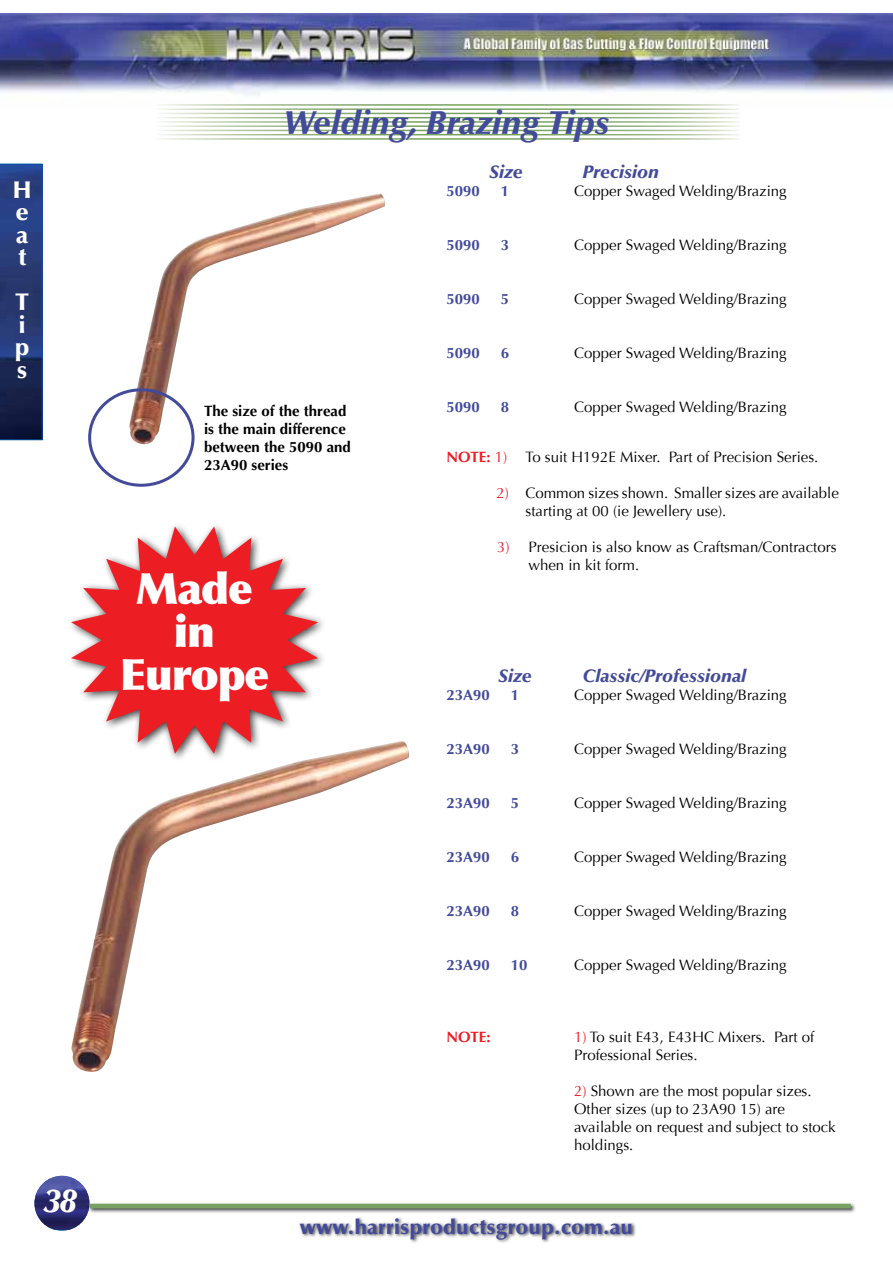
<style>
.page{position:relative;width:893px;height:1263px;background:#fff}
.page>*{position:absolute;margin:0;border:0;box-sizing:border-box;transform-origin:0 0}
.t1{font:900 43.2px/43.2px "Optima";letter-spacing:-.025em;color:#fff;text-align:center}
.t2{font:italic 900 33px "Optima";color:#424a9a}
.t3{font:italic 900 33px "Optima";color:#fff}
.t4{font:900 24px/22.5px "Optima";color:#fff}
.t5{font:900 21px "Optima";color:#424a9a}
.t6{font:italic 900 18px "Optima";color:#424a9a}
.t7{font:15px/18px "Optima";color:#000}
.t8{font:700 15px/18px "Optima";color:#000}
.t9{font:700 15px "Optima";color:#424a9a}
.t10{font:700 15px "Optima";color:#ed1c24}
.s1{font-weight:700;color:#ed1c24}
.s2{color:#ed1d24}
</style>
<div class="page">
<img style="left:34px;top:1176px;width:55px;height:54px">
<svg style="left:0;top:164px;width:43px;height:276px;background:#21346c"></svg>
<img style="left:0;top:14px;width:893px;height:81px">
<div style="left:298px;top:1216px;width:339px;height:28px;background:#000;opacity:.75"></div>
<div style="left:88px;top:1202px;width:768px;height:12px;background:#000;opacity:.75"></div>
<hr style="left:89px;top:1204px;width:762px;height:4px;background:#77a160">
<img style="left:129px;top:193px;width:256px;height:253px">
<img style="left:71px;top:741px;width:338px;height:331px">
<div style="left:88px;top:388px;width:107px;height:99px;border:3px solid #424a9a;border-radius:50%"></div>
<div style="left:65px;top:520px;width:260px;height:241px;background:#fff"></div>
<svg style="left:71px;top:526px;width:247px;height:228px;fill:#ed1d24"></svg>
<h3 class="t4" style="left:13px;top:178px;width:20px">H e a t</h3>
<h3 class="t4" style="left:15px;top:291px;width:16px">T i p s</h3>
<h2 class="t3" style="left:44px;top:1181px;width:34px">38</h2>
<h2 class="t2" style="left:283px;top:103px;width:328px">Welding, Brazing Tips</h2>
<p class="t8" style="left:204px;top:402px;width:148px">The size of the thread is the main difference between the 5090 and<br>23A90 series</p>
<h1 class="t1" style="left:120px;top:567px;width:151px">Made in<br>Europe</h1>
<p class="t6" style="left:489px;top:161px;width:35px">Size</p>
<p class="t6" style="left:583px;top:161px;width:78px">Precision</p>
<p class="t9" style="left:446px;top:182px;width:35px">5090</p>
<p class="t9" style="left:501px;top:182px;width:10px">1</p>
<p class="t7" style="left:574px;top:182px;width:214px">Copper Swaged Welding/Brazing</p>
<p class="t9" style="left:446px;top:236px;width:35px">5090</p>
<p class="t9" style="left:501px;top:236px;width:10px">3</p>
<p class="t7" style="left:574px;top:236px;width:214px">Copper Swaged Welding/Brazing</p>
<p class="t9" style="left:446px;top:290px;width:35px">5090</p>
<p class="t9" style="left:501px;top:290px;width:10px">5</p>
<p class="t7" style="left:574px;top:290px;width:214px">Copper Swaged Welding/Brazing</p>
<p class="t9" style="left:446px;top:344px;width:35px">5090</p>
<p class="t9" style="left:501px;top:344px;width:10px">6</p>
<p class="t7" style="left:574px;top:344px;width:214px">Copper Swaged Welding/Brazing</p>
<p class="t9" style="left:446px;top:398px;width:35px">5090</p>
<p class="t9" style="left:501px;top:398px;width:10px">8</p>
<p class="t7" style="left:574px;top:398px;width:214px">Copper Swaged Welding/Brazing</p>
<p class="t7" style="left:446px;top:448px;width:373px"><span class="s1">NOTE:</span> <span class="s2">1)</span> To suit H192E Mixer. Part of Precision Series.</p>
<p class="t7" style="left:526px;top:484px;width:315px;text-indent:-29px"><span class="s2">2)</span> Common sizes shown. Smaller sizes are available starting at 00 (ie Jewellery use).</p>
<p class="t7" style="left:529px;top:538px;width:309px;text-indent:-32px"><span class="s2">3)</span> Presicion is also know as Craftsman/Contractors when in kit form.</p>
<p class="t6" style="left:498px;top:665px;width:35px">Size</p>
<p class="t6" style="left:583px;top:665px;width:165px">Classic/Professional</p>
<p class="t9" style="left:446px;top:686px;width:45px">23A90</p>
<p class="t9" style="left:511px;top:686px;width:10px">1</p>
<p class="t7" style="left:574px;top:686px;width:214px">Copper Swaged Welding/Brazing</p>
<p class="t9" style="left:446px;top:740px;width:45px">23A90</p>
<p class="t9" style="left:511px;top:740px;width:10px">3</p>
<p class="t7" style="left:574px;top:740px;width:214px">Copper Swaged Welding/Brazing</p>
<p class="t9" style="left:446px;top:794px;width:45px">23A90</p>
<p class="t9" style="left:511px;top:794px;width:10px">5</p>
<p class="t7" style="left:574px;top:794px;width:214px">Copper Swaged Welding/Brazing</p>
<p class="t9" style="left:446px;top:848px;width:45px">23A90</p>
<p class="t9" style="left:511px;top:848px;width:10px">6</p>
<p class="t7" style="left:574px;top:848px;width:214px">Copper Swaged Welding/Brazing</p>
<p class="t9" style="left:446px;top:902px;width:45px">23A90</p>
<p class="t9" style="left:511px;top:902px;width:10px">8</p>
<p class="t7" style="left:574px;top:902px;width:214px">Copper Swaged Welding/Brazing</p>
<p class="t9" style="left:446px;top:956px;width:45px">23A90</p>
<p class="t9" style="left:511px;top:956px;width:18px">10</p>
<p class="t7" style="left:574px;top:956px;width:214px">Copper Swaged Welding/Brazing</p>
<p class="t10" style="left:446px;top:1028px;width:46px">NOTE:</p>
<p class="t7" style="left:574px;top:1028px;width:242px"><span class="s2">1)</span> To suit E43, E43HC Mixers. Part of<br>Professional Series.</p>
<p class="t7" style="left:574px;top:1082px;width:263px"><span class="s2">2)</span> Shown are the most popular sizes.<br>Other sizes (up to 23A90 15) are available on request and subject to stock holdings.</p>
<h3 class="t5" style="left:300px;top:1214px;width:335px">www.harrisproductsgroup.com.au</h3>
</div>
